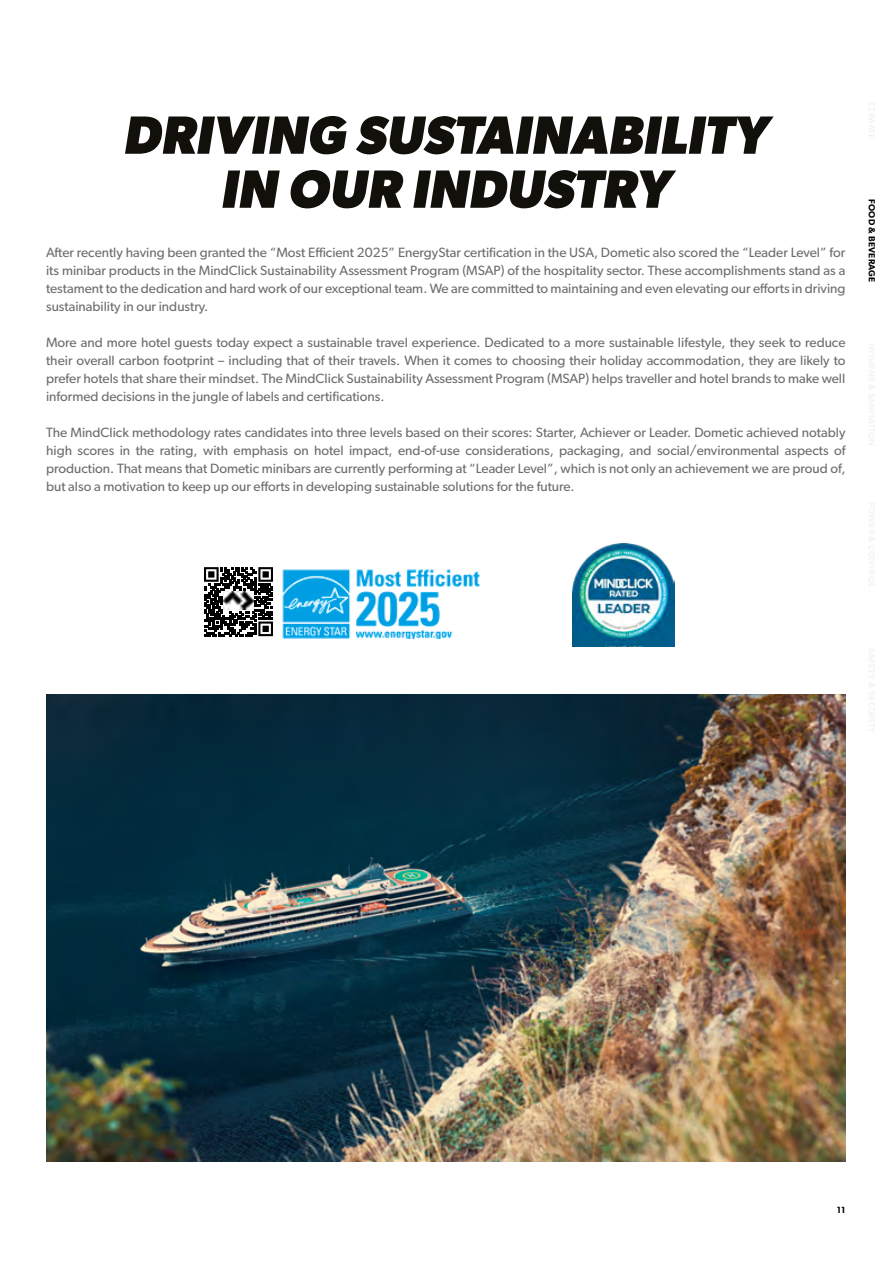
<style>
.page{position:relative;width:893px;height:1263px;background:#fff}
.page>*{position:absolute;margin:0;border:0;box-sizing:border-box;transform-origin:0 0}
.t1{font:italic 700 54px/54px "Gibson";color:#12100b;text-align:center}
.t2{font:13.5px/18px "Gibson";color:#6d6d6c;text-align:justify}
.t3{font:600 9px "Gibson";letter-spacing:.025em;color:#000}
</style>
<div class="page">
<hr style="left:47px;top:1161px;width:799px;height:1px;background:#b4b3ac">
<img style="left:573px;top:544px;width:102px;height:102px">
<img style="left:282px;top:569px;width:198px;height:70px">
<svg style="left:204px;top:567px;width:69px;height:69px"></svg>
<img style="left:224px;top:592px;width:29px;height:17px">
<img style="left:46px;top:694px;width:799px;height:468px">
<h1 class="t1" style="left:124px;top:107px;width:646px">DRIVING SUSTAINABILITY<br>IN OUR INDUSTRY</h1>
<p class="t2" style="left:46px;top:244px;width:801px">After recently having been granted the “Most Efficient 2025” EnergyStar certification in the USA, Dometic also scored the “Leader Level” for its minibar products in the MindClick Sustainability Assessment Program (MSAP) of the hospitality sector. These accomplishments stand as a testament to the dedication and hard work of our exceptional team. We are committed to maintaining and even elevating our efforts in driving sustainability in our industry.</p>
<p class="t2" style="left:46px;top:334px;width:801px">More and more hotel guests today expect a sustainable travel experience. Dedicated to a more sustainable lifestyle, they seek to reduce their overall carbon footprint – including that of their travels. When it comes to choosing their holiday accommodation, they are likely to prefer hotels that share their mindset. The MindClick Sustainability Assessment Program (MSAP) helps traveller and hotel brands to make well informed decisions in the jungle of labels and certifications.</p>
<p class="t2" style="left:46px;top:424px;width:801px">The MindClick methodology rates candidates into three levels based on their scores: Starter, Achiever or Leader. Dometic achieved notably high scores in the rating, with emphasis on hotel impact, end-of-use considerations, packaging, and social/environmental aspects of production. That means that Dometic minibars are currently performing at “Leader Level”, which is not only an achievement we are proud of, but also a motivation to keep up our efforts in developing sustainable solutions for the future.</p>
<p class="t3" style="left:877px;top:199px;width:85px;rotate:90deg">FOOD &amp; BEVERAGE</p>
<p class="t3" style="left:837px;top:1204px;width:10px">11</p>
</div>
